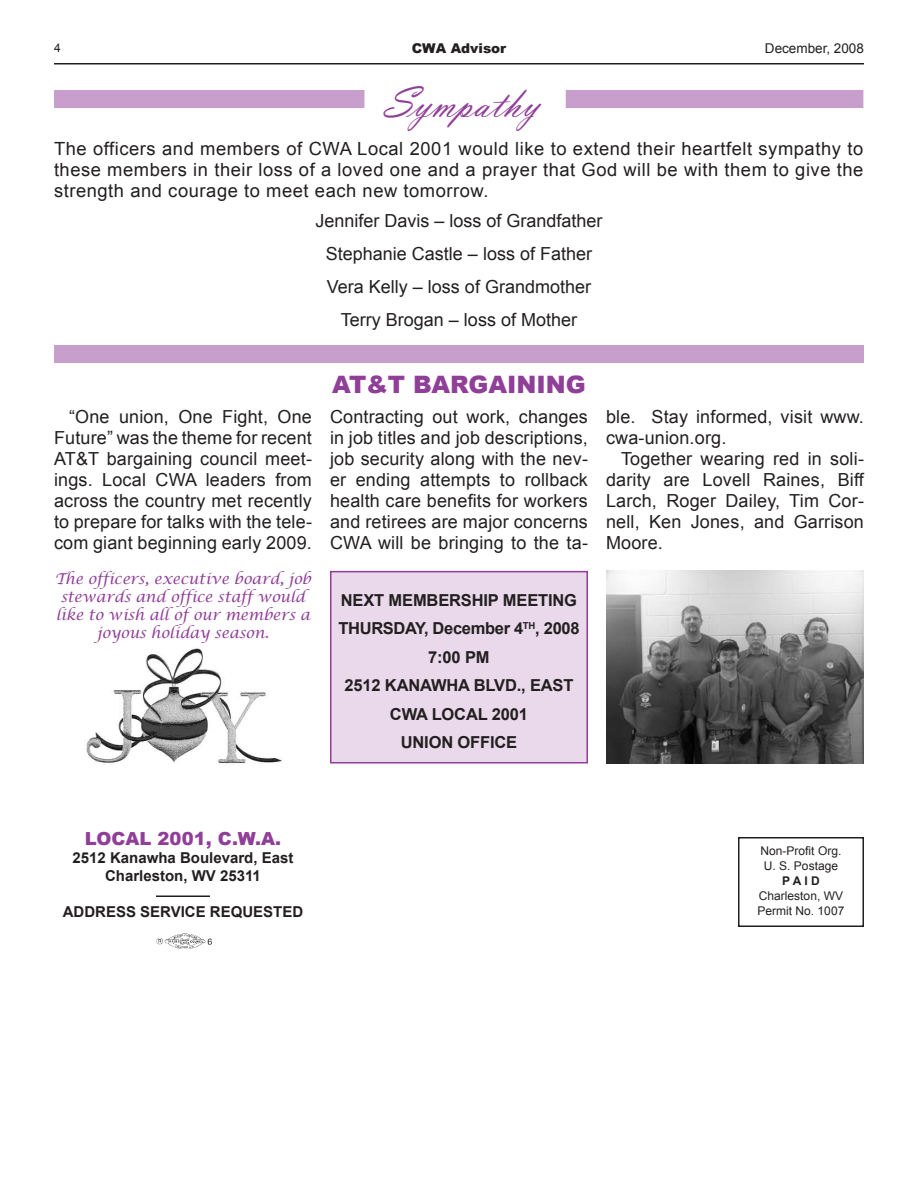
<style>
.page{position:relative;width:918px;height:1188px;background:#fff}
.page>*{position:absolute;margin:0;border:0;box-sizing:border-box;transform-origin:0 0}
.t1{font:45px "Vladimir Script";color:#903f98}
.t2{font:900 24px "Arial";color:#903f98}
.t3{font:18.15px/21px "Arial";letter-spacing:.03em;color:#231f20;text-align:justify}
.t4{font:18px/21px "Arial";letter-spacing:.01em;color:#231f20;text-align:justify}
.t5{font:900 18px "Arial";color:#903f98}
.t6{font:700 16.5px/28.5px "Arial";letter-spacing:-.01em;color:#231f20;text-align:center}
.t7{font:italic 15px/18px "Lucida Calligraphy";letter-spacing:-.01em;color:#903f98;text-align:center}
.t8{font:700 15px/18px "Arial";color:#231f20;text-align:center}
.t9{font:13.5px "Arial";color:#231f20}
.t10{font:900 13.5px "Arial";color:#231f20}
.t11{font:12px/15px "Arial";color:#231f20}
.t12{font:700 12px "Arial";color:#231f20}
</style>
<div class="page">
<hr style="left:54px;top:63px;width:810px;height:1px;background:#231f20">
<img style="left:86px;top:648px;width:196px;height:116px">
<img style="left:156px;top:933px;width:56px;height:16px">
<div style="left:738px;top:837px;width:126px;height:90px;border:2px solid #231f20"></div>
<hr style="left:156px;top:896px;width:54px;height:1px;background:#231f20">
<div style="left:54px;top:90px;width:310px;height:18px;background:#c89fcc"></div>
<div style="left:566px;top:90px;width:297px;height:18px;background:#c89fcc"></div>
<div style="left:54px;top:345px;width:810px;height:18px;background:#c89fcc"></div>
<div style="left:331px;top:572px;width:256px;height:191px;background:#e9d9ea"></div>
<div style="left:330px;top:571px;width:258px;height:193px;border:2px solid #903f98"></div>
<img style="left:606px;top:570px;width:258px;height:194px">
<p class="t10" style="left:412px;top:39px;width:96px">CWA Advisor</p>
<p class="t9" style="left:765px;top:40px;width:101px">December, 2008</p>
<h1 class="t1" style="left:383px;top:77px;width:157px">Sympathy</h1>
<p class="t3" style="left:54px;top:138px;width:811px">The officers and members of CWA Local 2001 would like to extend their heartfelt sympathy to these members in their loss of a loved one and a prayer that God will be with them to give the strength and courage to meet each new tomorrow.</p>
<p class="t4" style="left:315px;top:205px;width:289px;line-height:33px;text-align:center">Jennifer Davis – loss of Grandfather<br>Stephanie Castle – loss of Father<br>Vera Kelly – loss of Grandmother<br>Terry Brogan – loss of Mother</p>
<p class="t4" style="left:54px;top:407px;width:259px;text-indent:15px">“One union, One Fight, One Future” was the theme for recent AT&amp;T bargaining council meet&shy;ings. Local CWA leaders from across the country met recently to prepare for talks with the tele&shy;com giant beginning early 2009.</p>
<p class="t7" style="left:55px;top:570px;width:258px">The officers, executive board, job stewards and office staff would like to wish all of our members a joyous holiday season.</p>
<h2 class="t2" style="left:332px;top:367px;width:255px">AT&amp;T BARGAINING</h2>
<p class="t4" style="left:330px;top:407px;width:259px">Contracting out work, changes in job titles and job descriptions, job security along with the nev&shy;er ending attempts to rollback health care benefits for workers and retirees are major concerns CWA will be bringing to the ta-</p>
<p class="t4" style="left:606px;top:407px;width:259px">ble. Stay informed, visit www. cwa-union.org.</p>
<p class="t4" style="left:606px;top:449px;width:259px;text-indent:15px">Together wearing red in soli&shy;darity are Lovell Raines, Biff Larch, Roger Dailey, Tim Cor&shy;nell, Ken Jones, and Garrison Moore.</p>
<p class="t6" style="left:338px;top:586px;width:243px">NEXT MEMBERSHIP MEETING<br>THURSDAY, December 4<sup>TH</sup>, 2008<br>7:00 PM<br>2512 KANAWHA BLVD., EAST<br>CWA LOCAL 2001<br>UNION OFFICE</p>
<p class="t5" style="left:85px;top:826px;width:198px">LOCAL 2001, C.W.A.</p>
<p class="t8" style="left:73px;top:850px;width:222px">2512 Kanawha Boulevard, East<br>Charleston, WV 25311</p>
<p class="t8" style="left:63px;top:904px;width:242px">ADDRESS SERVICE REQUESTED</p>
<p class="t11" style="left:761px;top:843px;width:82px">Non-Profit Org.<br>U. S. Postage</p>
<p class="t12" style="left:782px;top:873px;width:39px">P A I D</p>
<p class="t11" style="left:758px;top:888px;width:88px">Charleston, WV<br>Permit No. 1007</p>
</div>
